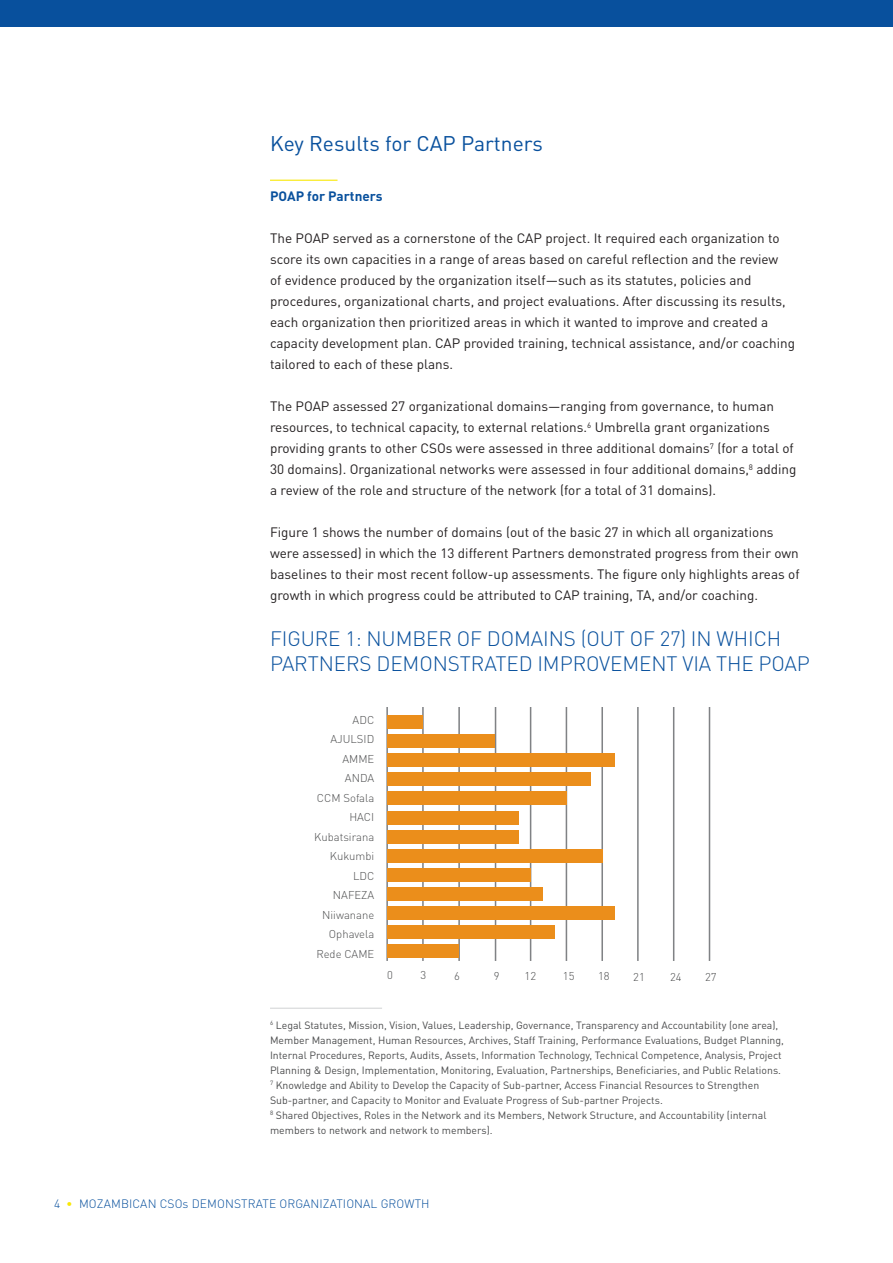
<style>
.page{position:relative;width:893px;height:1263px;background:#fff}
.page>*{position:absolute;margin:0;border:0;box-sizing:border-box;transform-origin:0 0}
.Heading_1{font:21px "DINOT";color:#08509d}
.Table_Figure_Head_1{font:300 20.7px/24.8px "DINOT";letter-spacing:-.005em;color:#08509d}
.Body_Copy{font:13.5px/21px "DINOT";color:#231f20}
.Heading_2{font:700 13.5px "DINOT";color:#08509d}
.t1{font:300 12px "DINOT";letter-spacing:.01em;color:#08509d}
.t2{font:300 11.25px "DINOT";color:#4b4c4d}
.footnote{font:10.5px/15px "DINOT";color:#4b4c4d}
.s1{color:#f9e806}
</style>
<div class="page">
<div style="left:0;top:0;width:893px;height:27px;background:#08509d"></div>
<hr style="left:270px;top:180px;width:68px;height:1px;background:#f9e806">
<hr style="left:270px;top:1008px;width:112px;height:1px;background:#d1d2d4">
<hr style="left:495px;top:707px;width:1px;height:254px;background:#808285">
<hr style="left:530px;top:707px;width:1px;height:254px;background:#808285">
<hr style="left:566px;top:707px;width:1px;height:254px;background:#808285">
<hr style="left:422px;top:707px;width:2px;height:254px;background:#808285">
<hr style="left:458px;top:707px;width:2px;height:254px;background:#808285">
<hr style="left:637px;top:707px;width:2px;height:254px;background:#808285">
<hr style="left:601px;top:707px;width:2px;height:254px;background:#808285">
<hr style="left:673px;top:707px;width:1px;height:254px;background:#808285">
<hr style="left:709px;top:707px;width:1px;height:254px;background:#808285">
<hr style="left:386px;top:707px;width:2px;height:254px;background:#808285">
<div style="left:387px;top:715px;width:36px;height:14px;background:#eb8e1b"></div>
<div style="left:387px;top:734px;width:108px;height:14px;background:#eb8e1b"></div>
<div style="left:387px;top:753px;width:227px;height:14px;background:#eb8e1b"></div>
<div style="left:387px;top:772px;width:203px;height:14px;background:#eb8e1b"></div>
<div style="left:387px;top:791px;width:179px;height:14px;background:#eb8e1b"></div>
<div style="left:387px;top:811px;width:132px;height:13px;background:#eb8e1b"></div>
<div style="left:387px;top:830px;width:132px;height:13px;background:#eb8e1b"></div>
<div style="left:387px;top:849px;width:215px;height:14px;background:#eb8e1b"></div>
<div style="left:387px;top:868px;width:144px;height:14px;background:#eb8e1b"></div>
<div style="left:387px;top:887px;width:155px;height:14px;background:#eb8e1b"></div>
<div style="left:387px;top:906px;width:227px;height:14px;background:#eb8e1b"></div>
<div style="left:387px;top:925px;width:167px;height:14px;background:#eb8e1b"></div>
<div style="left:387px;top:944px;width:72px;height:14px;background:#eb8e1b"></div>
<p class="Heading_1" style="left:270px;top:129px;width:274px">Key Results for CAP Partners</p>
<p class="Heading_2" style="left:270px;top:187px;width:114px">POAP for Partners</p>
<p class="Body_Copy" style="left:270px;top:227px;width:527px">The POAP served as a cornerstone of the CAP project. It required each organization to score its own capacities in a range of areas based on careful reflection and the review<br>of evidence produced by the organization itself—such as its statutes, policies and procedures, organizational charts, and project evaluations. After discussing its results, each organization then prioritized areas in which it wanted to improve and created a capacity development plan. CAP provided training, technical assistance, and/or coaching tailored to each of these plans.</p>
<p class="Body_Copy" style="left:270px;top:395px;width:528px">The POAP assessed 27 organizational domains—ranging from governance, to human resources, to technical capacity, to external relations.<sup>6</sup> Umbrella grant organizations providing grants to other CSOs were assessed in three additional domains<sup>7</sup> (for a total of 30 domains). Organizational networks were assessed in four additional domains,<sup>8</sup> adding a review of the role and structure of the network (for a total of 31 domains).</p>
<p class="Body_Copy" style="left:270px;top:521px;width:531px">Figure 1 shows the number of domains (out of the basic 27 in which all organizations were assessed) in which the 13 different Partners demonstrated progress from their own baselines to their most recent follow-up assessments. The figure only highlights areas of growth in which progress could be attributed to CAP training, TA, and/or coaching.</p>
<p class="Table_Figure_Head_1" style="left:270px;top:625px;width:541px">FIGURE 1: NUMBER OF DOMAINS (OUT OF 27) IN WHICH<br>PARTNERS DEMONSTRATED IMPROVEMENT VIA THE POAP</p>
<p class="t2" style="left:353px;top:712px;width:23px">ADC</p>
<p class="t2" style="left:330px;top:731px;width:45px">AJULSID</p>
<p class="t2" style="left:342px;top:751px;width:33px">AMME</p>
<p class="t2" style="left:345px;top:770px;width:31px">ANDA</p>
<p class="t2" style="left:317px;top:790px;width:59px">CCM Sofala</p>
<p class="t2" style="left:349px;top:809px;width:26px">HACI</p>
<p class="t2" style="left:314px;top:829px;width:62px">Kubatsirana</p>
<p class="t2" style="left:330px;top:848px;width:46px">Kukumbi</p>
<p class="t2" style="left:353px;top:868px;width:23px">LDC</p>
<p class="t2" style="left:333px;top:887px;width:43px">NAFEZA</p>
<p class="t2" style="left:322px;top:907px;width:54px">Niiwanane</p>
<p class="t2" style="left:329px;top:926px;width:47px">Ophavela</p>
<p class="t2" style="left:316px;top:946px;width:59px">Rede CAME</p>
<p class="t2" style="left:387px;top:967px;width:7px">0</p>
<p class="t2" style="left:421px;top:967px;width:7px">3</p>
<p class="t2" style="left:454px;top:968px;width:7px">6</p>
<p class="t2" style="left:494px;top:968px;width:7px">9</p>
<p class="t2" style="left:525px;top:968px;width:13px">12</p>
<p class="t2" style="left:563px;top:968px;width:13px">15</p>
<p class="t2" style="left:598px;top:968px;width:13px">18</p>
<p class="t2" style="left:633px;top:969px;width:13px">21</p>
<p class="t2" style="left:670px;top:969px;width:13px">24</p>
<p class="t2" style="left:705px;top:969px;width:13px">27</p>
<p class="footnote" style="left:270px;top:1017px;width:515px"><sup>6</sup> Legal Statutes, Mission, Vision, Values, Leadership, Governance, Transparency and Accountability (one area), Member Management, Human Resources, Archives, Staff Training, Performance Evaluations, Budget Planning, Internal Procedures, Reports, Audits, Assets, Information Technology, Technical Competence, Analysis, Project Planning &amp; Design, Implementation, Monitoring, Evaluation, Partnerships, Beneficiaries, and Public Relations.<br><sup>7</sup> Knowledge and Ability to Develop the Capacity of Sub-partner, Access Financial Resources to Strengthen Sub-partner, and Capacity to Monitor and Evaluate Progress of Sub-partner Projects.<br><sup>8</sup> Shared Objectives, Roles in the Network and its Members, Network Structure, and Accountability (internal members to network and network to members).</p>
<p class="t1" style="left:54px;top:1196px;width:377px">4 <span class="s1">•</span> MOZAMBICAN CSOs DEMONSTRATE ORGANIZATIONAL GROWTH</p>
</div>
